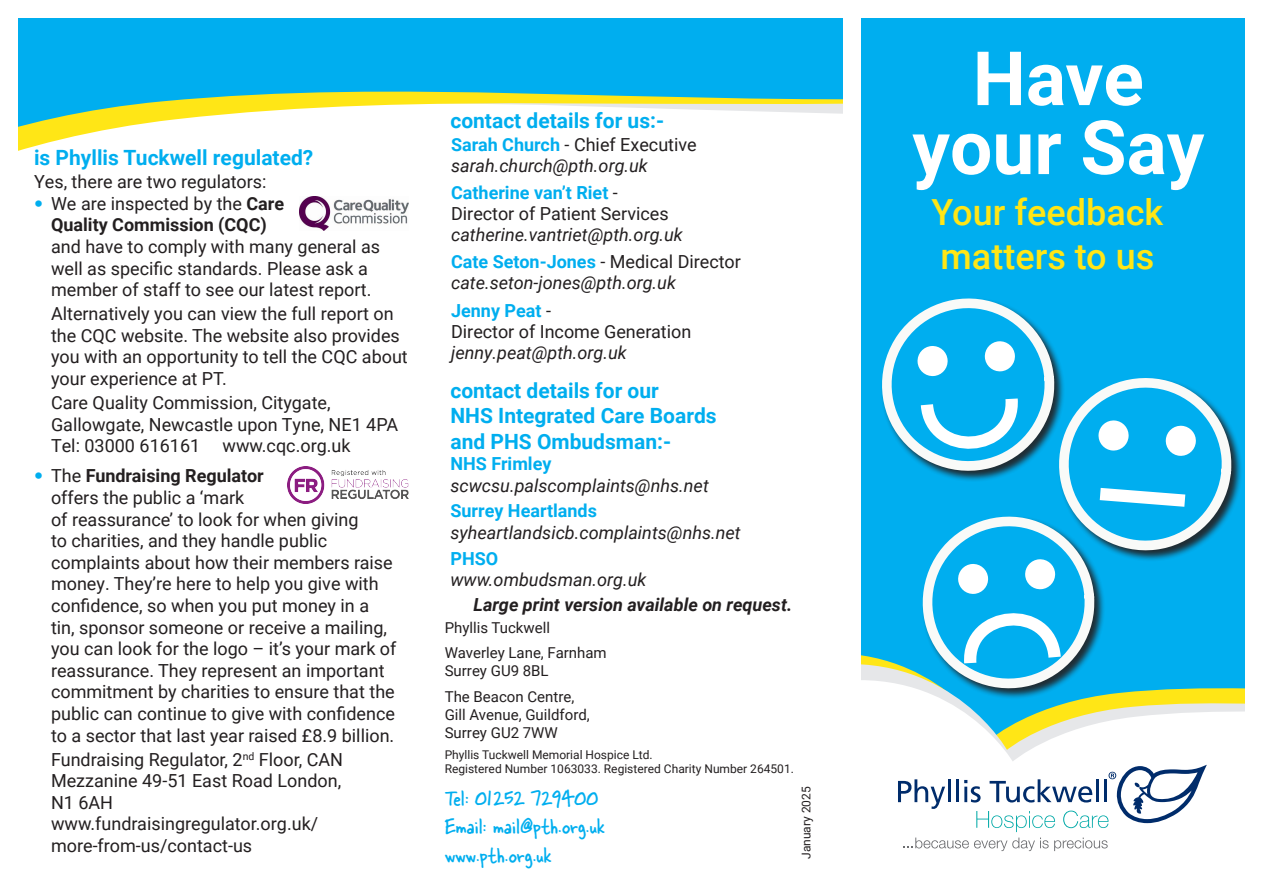
<style>
.page{position:relative;width:1263px;height:893px;background:#fff}
.page>*{position:absolute;margin:0;border:0;box-sizing:border-box;transform-origin:0 0}
.t1{font:700 75px/69px "Roboto";color:#fff;text-align:center}
.t2{font:500 36px/43.2px "Roboto";color:#ffe616}
.t3{font:24px/28.8px "Skippy Sharp";color:#00aeef}
.t4{font:700 21px/25.2px "Roboto";color:#00aeef}
.t5{font:18px/21.6px "Roboto";color:#231f20}
.t6{font:italic 18px/21.6px "Roboto";color:#231f20}
.t7{font:700 18px/21.6px "Roboto";color:#231f20;text-align:center}
.t8{font:italic 700 18px "Roboto";color:#231f20}
.t9{font:700 18px "Roboto";color:#00aeef}
.t10{font:15px/25.5px "Roboto";color:#231f20}
.t11{font:12px/14.4px "Roboto";color:#231f20}
.s1{font-family:"Helvetica Neue LT Pro";font-weight:400;color:#00aeef}
.s2{font-weight:400}
.s3{font-family:"Helvetica Neue LT Pro";color:#00aeef}
.s4{font-weight:700}
.s5{font-weight:700;font-style:normal;color:#00aeef}
.s6{font-style:normal}
.s7{font-weight:700;color:#00aeef}
</style>
<div class="page">
<svg style="left:18px;top:18px;width:825px;height:124px;fill:#00aeef"></svg>
<div style="left:851px;top:0;width:412px;height:893px;background:#00aeef"></div>
<svg style="left:860px;top:645px;width:385px;height:230px;background:#eef6e9"></svg>
<img style="left:288px;top:467px;width:120px;height:36px">
<svg style="left:898px;top:765px;width:309px;height:86px;background:#dde4eb"></svg>
<div style="left:922px;top:516px;width:183px;height:183px;background:#231f20;opacity:.9"></div>
<div style="left:1058px;top:377px;width:185px;height:185px;background:#231f20;opacity:.9"></div>
<svg style="left:876px;top:298px;width:358px;height:397px"></svg>
<img style="left:300px;top:196px;width:109px;height:35px">
<div style="left:0;top:0;width:1263px;height:18px;background:#fff"></div>
<div style="left:0;top:875px;width:1263px;height:18px;background:#fff"></div>
<div style="left:843px;top:0;width:17px;height:893px;background:#fff"></div>
<div style="left:1245px;top:0;width:18px;height:893px;background:#fff"></div>
<p class="t4" style="left:34px;top:144px;width:281px">is Phyllis Tuckwell regulated?</p>
<p class="t5" style="left:34px;top:170px;width:234px">Yes, there are two regulators:</p>
<p class="t7" style="left:34px;top:192px;width:252px"><span class="s1">•</span> <span class="s2">We are inspected by the</span> Care<br>Quality Commission (CQC)</p>
<p class="t5" style="left:51px;top:235px;width:331px">and have to comply with many general as well as specific standards. Please ask a member of staff to see our latest report.</p>
<p class="t5" style="left:51px;top:302px;width:358px">Alternatively you can view the full report on the CQC website. The website also provides you with an opportunity to tell the CQC about your experience at PT.</p>
<p class="t5" style="left:51px;top:391px;width:349px">Care Quality Commission, Citygate,<br>Gallowgate, Newcastle upon Tyne, NE1 4PA<br>Tel: 03000 616161 www.cqc.org.uk</p>
<p class="t5" style="left:51px;top:464px;width:347px;text-indent:-17px"><span class="s3">•</span> The <span class="s4">Fundraising Regulator<br></span>offers the public a ‘mark<br>of reassurance’ to look for when giving<br>to charities, and they handle public complaints about how their members raise money. They’re here to help you give with confidence, so when you put money in a tin, sponsor someone or receive a mailing, you can look for the logo – it’s your mark of reassurance. They represent an important commitment by charities to ensure that the public can continue to give with confidence to a sector that last year raised £8.9 billion.</p>
<p class="t5" style="left:51px;top:748px;width:293px">Fundraising Regulator, 2<sup>nd</sup> Floor, CAN<br>Mezzanine 49-51 East Road London,<br>N1 6AH www.fundraisingregulator.org.uk/ more-from-us/contact-us</p>
<p class="t4" style="left:450px;top:107px;width:215px">contact details for us:-</p>
<p class="t6" style="left:451px;top:133px;width:247px"><span class="s5">Sarah Church</span> <span class="s6">- Chief Executive </span>sarah.church@pth.org.uk</p>
<p class="t5" style="left:451px;top:181px;width:219px;line-height:21px"><span class="s7">Catherine van’t Riet</span> -<br>Director of Patient Services</p>
<p class="t6" style="left:451px;top:221px;width:291px;line-height:26.2px">catherine.vantriet@pth.org.uk<br><span class="s5">Cate Seton-Jones</span> <span class="s6">- Medical Director</span></p>
<p class="t6" style="left:451px;top:268px;width:226px;line-height:27.6px">cate.seton-jones@pth.org.uk<br><span class="s5">Jenny Peat</span> <span class="s6">-</span></p>
<p class="t5" style="left:451px;top:320px;width:242px">Director of Income Generation</p>
<p class="t6" style="left:451px;top:342px;width:177px">jenny.peat@pth.org.uk</p>
<p class="t4" style="left:450px;top:377px;width:268px">contact details for our<br>NHS Integrated Care Boards and PHS Ombudsman:-</p>
<p class="t9" style="left:450px;top:451px;width:103px">NHS Frimley</p>
<p class="t6" style="left:450px;top:474px;width:260px">scwcsu.palscomplaints@nhs.net</p>
<p class="t9" style="left:450px;top:498px;width:148px">Surrey Heartlands</p>
<p class="t6" style="left:450px;top:521px;width:292px">syheartlandsicb.complaints@nhs.net</p>
<p class="t9" style="left:450px;top:546px;width:49px">PHSO</p>
<p class="t6" style="left:450px;top:569px;width:197px">www.ombudsman.org.uk</p>
<p class="t8" style="left:473px;top:592px;width:320px">Large print version available on request.</p>
<p class="t10" style="left:445px;top:614px;width:164px">Phyllis Tuckwell<br>Waverley Lane, Farnham</p>
<p class="t10" style="left:445px;top:657px;width:131px">Surrey GU9 8BL<br>The Beacon Centre,</p>
<p class="t10" style="left:445px;top:705px;width:147px;line-height:18px">Gill Avenue, Guildford,<br>Surrey GU2 7WW</p>
<p class="t11" style="left:445px;top:747px;width:351px">Phyllis Tuckwell Memorial Hospice Ltd.<br>Registered Number 1063033. Registered Charity Number 264501.</p>
<h3 class="t3" style="left:445px;top:783px;width:162px">Tel: 01252 729400<br>Email: mail@pth.org.uk www.pth.org.uk</h3>
<p class="t11" style="left:799px;top:859px;width:74px;rotate:-90deg">January 2025</p>
<h1 class="t1" style="left:912px;top:41px;width:294px">Have your Say</h1>
<h2 class="t2" style="left:931px;top:190px;width:234px">Your feedback matters to us</h2>
</div>
